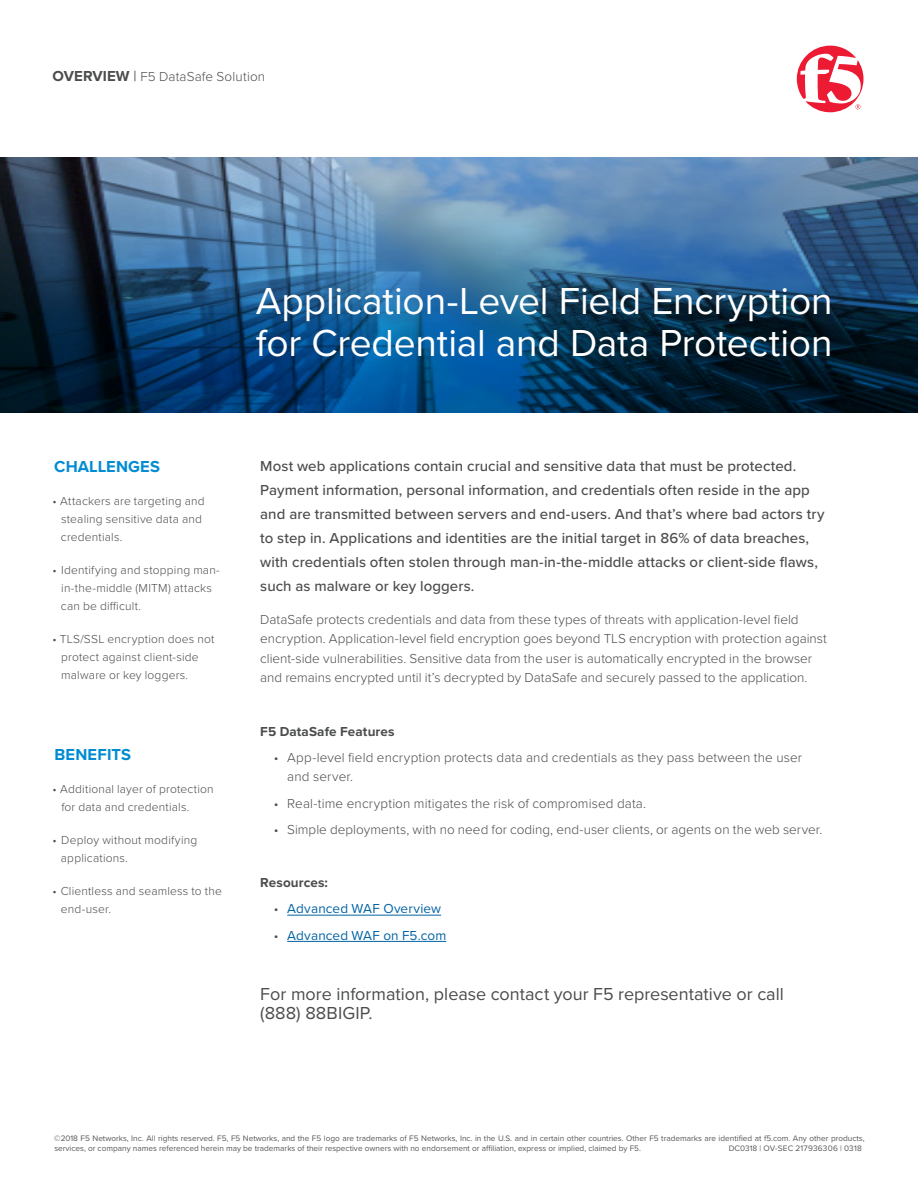
<style>
.page{position:relative;width:918px;height:1188px;background:#fff}
.page>*{position:absolute;margin:0;border:0;box-sizing:border-box;transform-origin:0 0}
.Headline{font:39px/42px "Proxima Nova";letter-spacing:-.005em;color:#fff}
.Learn_More_Body{font:18px/19.5px "Proxima Nova";color:#4b4c4d}
.KB_Title{font:700 16.5px "Proxima Nova";letter-spacing:.01em;color:#008cd2}
.Intro_Paragraph{font:500 15px/24px "Proxima Nova";letter-spacing:.005em;color:#4b4c4d}
.Body{font:300 13.5px/19.5px "Proxima Nova";color:#4b4c4d}
.t1{font:13.5px "Proxima Nova";letter-spacing:.01em;color:#0063a4}
.Section_Title{font:700 13.5px "Proxima Nova";letter-spacing:.005em;color:#4b4c4d}
.t2{font:300 12px/18px "Proxima Nova";letter-spacing:.015em;color:#4b4c4d}
.Small_Copy{font:8.25px/10.5px "Proxima Nova";color:#57585a}
.Small_Copy-2{font:8.25px "Proxima Nova";letter-spacing:.02em;color:#57585a}
.s1{font-weight:700;font-size:15px}
.s2{font-weight:400;font-size:15px}
.s3{font-weight:300;color:#4b4c4d}
</style>
<div class="page">
<hr style="left:287px;top:915px;width:154px;height:1px;background:#0063a4">
<hr style="left:287px;top:941px;width:159px;height:1px;background:#0063a4">
<img style="left:0;top:158px;width:918px;height:255px">
<svg style="left:797px;top:46px;width:67px;height:66px"></svg>
<p class="Body" style="left:53px;top:66px;width:214px"><span class="s1">OVERVIEW</span> <span class="s2">|</span> F5 DataSafe Solution</p>
<p class="Headline" style="left:256px;top:279px;width:578px">Application-Level Field Encryption for Credential and Data Protection</p>
<p class="KB_Title" style="left:54px;top:454px;width:107px">CHALLENGES</p>
<p class="t2" style="left:61px;top:491px;width:145px;text-indent:-8px">• Attackers are targeting and stealing sensitive data and credentials.</p>
<p class="t2" style="left:61px;top:560px;width:160px;text-indent:-8px">• Identifying and stopping man&shy;in-the-middle (MITM) attacks can be difficult.</p>
<p class="t2" style="left:61px;top:629px;width:155px;text-indent:-9px">• TLS/SSL encryption does not protect against client-side malware or key loggers.</p>
<p class="KB_Title" style="left:54px;top:742px;width:78px">BENEFITS</p>
<p class="t2" style="left:61px;top:779px;width:154px;text-indent:-9px">• Additional layer of protection for data and credentials.</p>
<p class="t2" style="left:61px;top:830px;width:138px;text-indent:-8px">• Deploy without modifying applications.</p>
<p class="t2" style="left:61px;top:881px;width:163px;text-indent:-8px">• Clientless and seamless to the end-user.</p>
<p class="Intro_Paragraph" style="left:260px;top:453px;width:566px">Most web applications contain crucial and sensitive data that must be protected.<br>Payment information, personal information, and credentials often reside in the app and are transmitted between servers and end-users. And that’s where bad actors try to step in. Applications and identities are the initial target in 86% of data breaches, with credentials often stolen through man-in-the-middle attacks or client-side flaws, such as malware or key loggers.</p>
<p class="Body" style="left:260px;top:609px;width:568px">DataSafe protects credentials and data from these types of threats with application-level field encryption. Application-level field encryption goes beyond TLS encryption with protection against client-side vulnerabilities. Sensitive data from the user is automatically encrypted in the browser and remains encrypted until it’s decrypted by DataSafe and securely passed to the application.</p>
<p class="Section_Title" style="left:260px;top:721px;width:136px">F5 DataSafe Features</p>
<p class="Body" style="left:287px;top:747px;width:516px;text-indent:-14px">• App-level field encryption protects data and credentials as they pass between the user and server.</p>
<p class="Body" style="left:274px;top:793px;width:374px">• Real-time encryption mitigates the risk of compromised data.</p>
<p class="Body" style="left:274px;top:819px;width:550px">• Simple deployments, with no need for coding, end-user clients, or agents on the web server.</p>
<p class="Section_Title" style="left:260px;top:873px;width:69px">Resources:</p>
<p class="t1" style="left:274px;top:899px;width:169px"><span class="s3">•</span> Advanced WAF Overview</p>
<p class="t1" style="left:274px;top:925px;width:174px"><span class="s3">•</span> Advanced WAF on F5.com</p>
<p class="Learn_More_Body" style="left:260px;top:983px;width:525px">For more information, please contact your F5 representative or call (888) 88BIGIP.</p>
<p class="Small_Copy" style="left:54px;top:1132px;width:812px">©2018 F5 Networks, Inc. All rights reserved. F5, F5 Networks, and the F5 logo are trademarks of F5 Networks, Inc. in the U.S. and in certain other countries. Other F5 trademarks are identified at f5.com. Any other products, services, or company names referenced herein may be trademarks of their respective owners with no endorsement or affiliation, express or implied, claimed by F5.</p>
<p class="Small_Copy-2" style="left:729px;top:1142px;width:135px">DC0318 | OV-SEC 217936306 | 0318</p>
</div>
